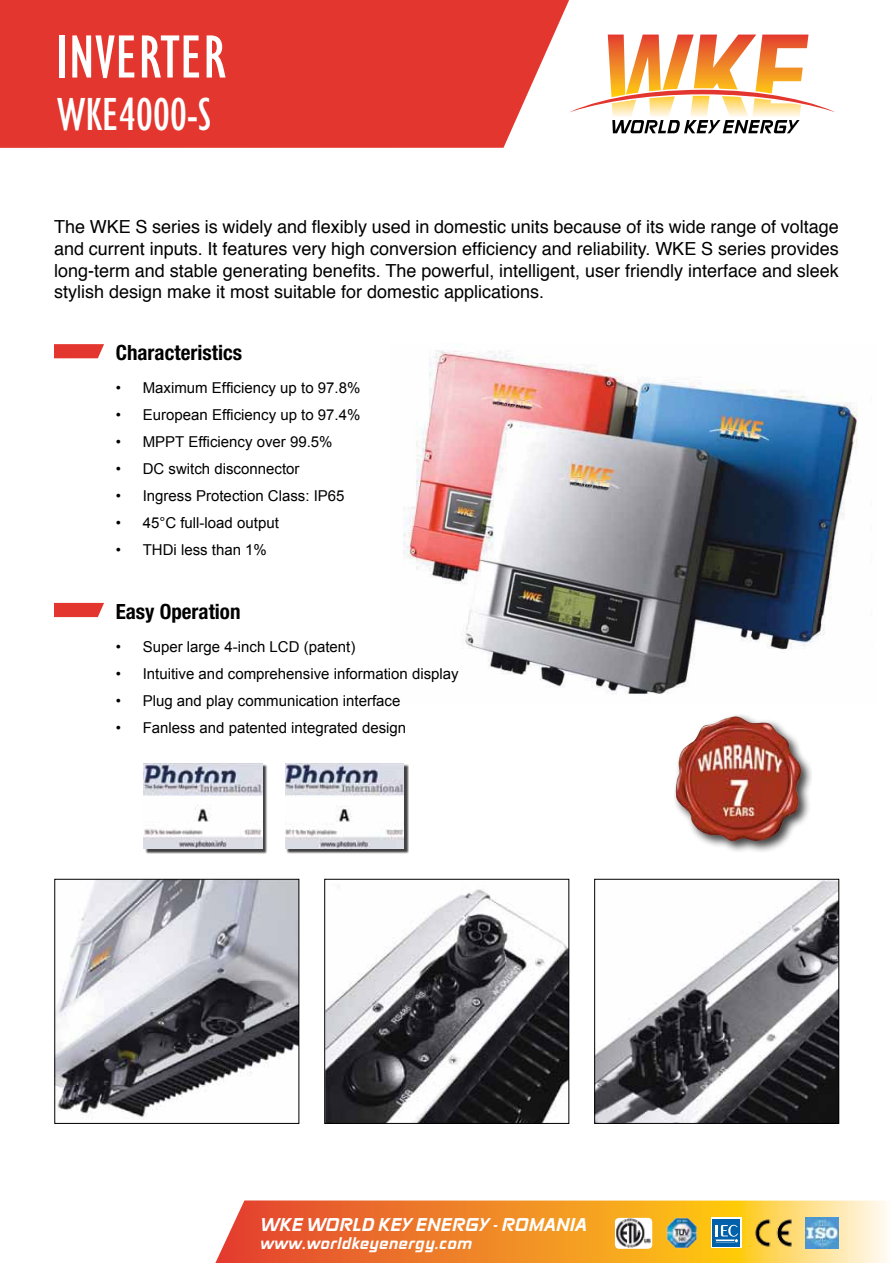
<style>
.page{position:relative;width:893px;height:1263px;background:#fff}
.page>*{position:absolute;margin:0;border:0;box-sizing:border-box;transform-origin:0 0}
.t1{font:condensed 63px "Gill Sans Std";color:#fff}
.t2{font:condensed 48px "Gill Sans Std";letter-spacing:-.01em;color:#fff}
.t3{font:700 condensed 21px "Helvetica Neue";color:#000}
.t4{font:18px/21.6px "Helvetica";color:#000;text-align:justify}
.t5{font:700 16.5px "OPTI Mirc";color:#fff}
.t6{font:15px "Arial";color:#000}
.t7{font:700 15px "OPTI Mirc";color:#fff}
</style>
<div class="page">
<svg style="left:215px;top:1200px;width:673px;height:63px;background:#ee9846"></svg>
<img style="left:805px;top:1218px;width:34px;height:30px">
<img style="left:615px;top:1218px;width:37px;height:31px">
<img style="left:753px;top:1218px;width:41px;height:30px">
<img style="left:667px;top:1218px;width:30px;height:30px">
<svg style="left:54px;top:603px;width:50px;height:14px"></svg>
<svg style="left:54px;top:344px;width:50px;height:14px"></svg>
<img style="left:403px;top:343px;width:455px;height:351px">
<img style="left:57px;top:881px;width:240px;height:237px">
<div style="left:55px;top:879px;width:244px;height:244px;border:1px solid #000"></div>
<img style="left:596px;top:881px;width:241px;height:240px">
<div style="left:594px;top:879px;width:245px;height:244px;border:1px solid #000"></div>
<img style="left:326px;top:889px;width:241px;height:232px">
<div style="left:324px;top:879px;width:245px;height:244px;border:1px solid #000"></div>
<div style="left:672px;top:713px;width:141px;height:140px;background:#000;opacity:.75"></div>
<img style="left:675px;top:716px;width:127px;height:125px">
<div style="left:145px;top:764px;width:122px;height:90px;background:#000;opacity:.75"></div>
<img style="left:144px;top:763px;width:119px;height:86px">
<div style="left:286px;top:764px;width:123px;height:89px;background:#000;opacity:.75"></div>
<img style="left:285px;top:763px;width:119px;height:86px">
<div style="left:0;top:0;width:569px;height:148px;background:#e3362e"></div>
<svg style="left:540px;top:35px;width:295px;height:98px"></svg>
<h1 class="t1" style="left:56px;top:23px;width:171px">INVERTER</h1>
<h2 class="t2" style="left:57px;top:88px;width:156px">WKE4000-S</h2>
<p class="t4" style="left:54px;top:217px;width:786px">The WKE S series is widely and flexibly used in domestic units because of its wide range of voltage and current inputs. It features very high conversion efficiency and reliability. WKE S series provides long-term and stable generating benefits. The powerful, intelligent, user friendly interface and sleek stylish design make it most suitable for domestic applications.</p>
<p class="t3" style="left:116px;top:340px;width:128px">Characteristics</p>
<p class="t6" style="left:116px;top:380px;width:246px">• Maximum Efficiency up to 97.8%</p>
<p class="t6" style="left:116px;top:407px;width:246px">• European Efficiency up to 97.4%</p>
<p class="t6" style="left:116px;top:434px;width:218px">• MPPT Efficiency over 99.5%</p>
<p class="t6" style="left:116px;top:461px;width:185px">• DC switch disconnector</p>
<p class="t6" style="left:116px;top:488px;width:230px">• Ingress Protection Class: IP65</p>
<p class="t6" style="left:116px;top:515px;width:165px">• 45°C full-load output</p>
<p class="t6" style="left:116px;top:542px;width:153px">• THDi less than 1%</p>
<p class="t3" style="left:116px;top:599px;width:126px">Easy Operation</p>
<p class="t6" style="left:116px;top:638px;width:241px">• Super large 4-inch LCD (patent)</p>
<p class="t6" style="left:116px;top:665px;width:344px">• Intuitive and comprehensive information display</p>
<p class="t6" style="left:116px;top:692px;width:286px">• Plug and play communication interface</p>
<p class="t6" style="left:116px;top:719px;width:292px">• Fanless and patented integrated design</p>
<p class="t5" style="left:260px;top:1212px;width:328px">WKE WORLD KEY ENERGY - ROMANIA</p>
<p class="t7" style="left:260px;top:1231px;width:214px">www.worldkeyenergy.com</p>
</div>
